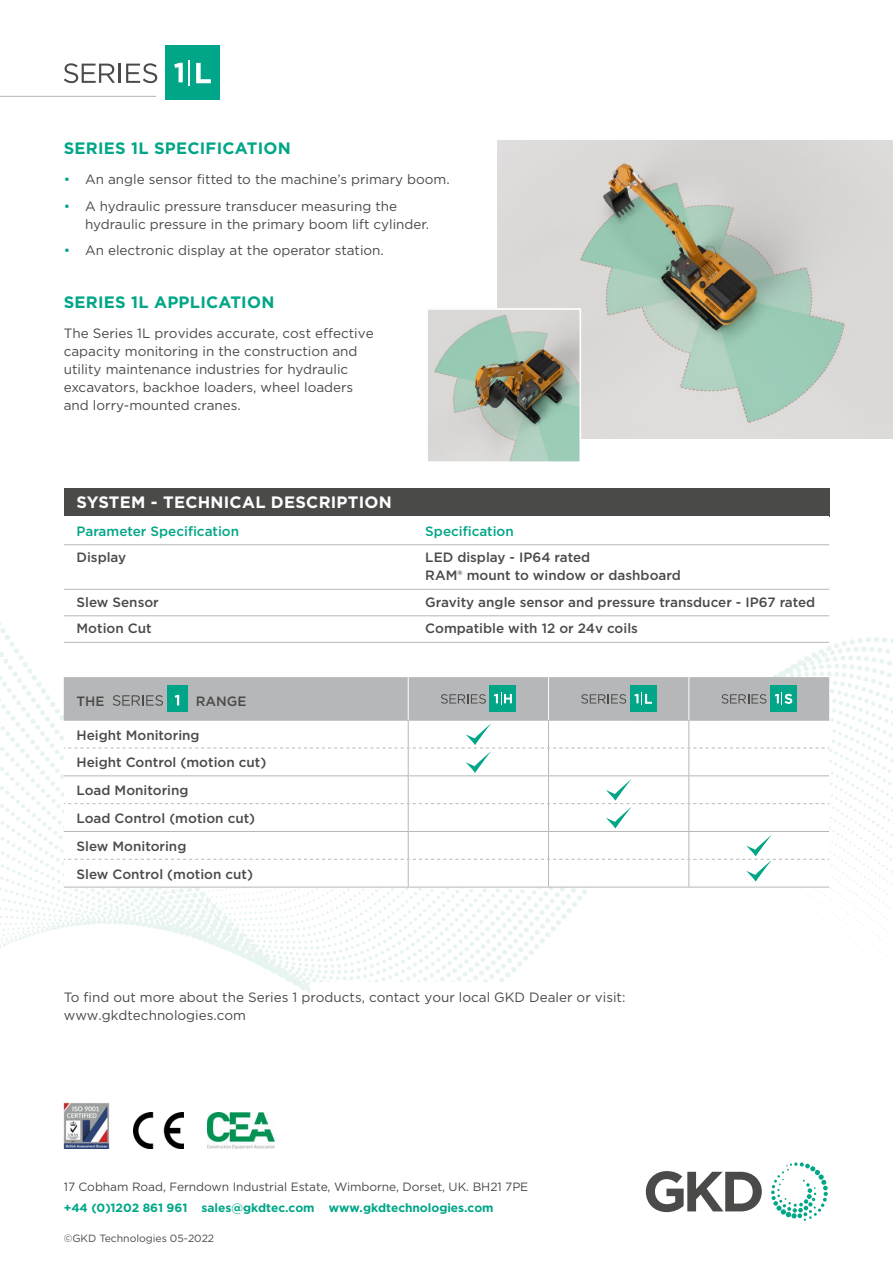
<style>
.page{position:relative;width:893px;height:1263px;background:#fff}
.page>*{position:absolute;margin:0;border:0;box-sizing:border-box;transform-origin:0 0}
.t1{font:700 16.5px "Gotham";letter-spacing:.015em;color:#fff}
.Section_Header{font:700 16.5px "Gotham";letter-spacing:.015em;color:#00a687}
.Body_Text{font:700 16.5px "Gotham";letter-spacing:.015em;color:#00a687}
.Body_Text-2{font:13.5px/18px "Gotham";color:#4a4a49}
.Table_Text{font:500 13.5px/18px "Gotham";color:#4a4a49}
.Table_Headers{font:500 13.5px "Gotham";color:#00a687}
.Table_Headers-2{font:500 13.5px "Gotham";color:#4a4a49}
.t2{font:12px/21px "Gotham";letter-spacing:-.005em;color:#4a4a49}
.t3{font:10.5px "Gotham";letter-spacing:-.005em;color:#4a4a49}
.s1{color:#00a687}
.s2{font-weight:700;color:#00a687}
</style>
<div class="page">
<svg style="left:0;top:720px;width:885px;height:274px"></svg>
<svg style="left:646px;top:1171px;width:116px;height:41px"></svg>
<svg style="left:771px;top:1162px;width:57px;height:59px"></svg>
<img style="left:208px;top:1113px;width:66px;height:36px">
<img style="left:134px;top:1113px;width:50px;height:36px">
<img style="left:64px;top:1103px;width:46px;height:46px">
<svg style="left:64px;top:63px;width:93px;height:20px"></svg>
<div style="left:165px;top:46px;width:55px;height:54px;background:#00a687"></div>
<svg style="left:174px;top:63px;width:9px;height:19px"></svg>
<hr style="left:188px;top:60px;width:2px;height:25px;background:#fff">
<svg style="left:196px;top:63px;width:15px;height:20px"></svg>
<hr style="left:0;top:96px;width:156px;height:1px;background:#b6b7b9">
<div style="left:64px;top:488px;width:765px;height:29px;background:#4a4a49"></div>
<hr style="left:64px;top:544px;width:765px;height:1px;background:#b6b7b9">
<hr style="left:64px;top:589px;width:765px;height:1px;background:#b6b7b9">
<hr style="left:64px;top:615px;width:765px;height:1px;background:#b6b7b9">
<hr style="left:64px;top:642px;width:765px;height:1px;background:#b6b7b9">
<hr style="left:64px;top:887px;width:344px;height:1px;background:#b6b7b9">
<hr style="left:408px;top:887px;width:141px;height:1px;background:#b6b7b9">
<hr style="left:549px;top:887px;width:140px;height:1px;background:#b6b7b9">
<hr style="left:689px;top:887px;width:140px;height:1px;background:#b6b7b9">
<svg style="left:64px;top:677px;width:765px;height:210px"></svg>
<div style="left:311px;top:983px;width:518px;height:105px;background:#fff"></div>
<img style="left:497px;top:140px;width:396px;height:298px">
<img style="left:429px;top:311px;width:149px;height:149px">
<div style="left:426px;top:308px;width:155px;height:155px;border:2px solid #fff"></div>
<p class="Section_Header" style="left:64px;top:137px;width:228px">SERIES 1L SPECIFICATION</p>
<p class="Body_Text-2" style="left:64px;top:170px;width:387px"><span class="s1">•</span> An angle sensor fitted to the machine’s primary boom.</p>
<p class="Body_Text-2" style="left:85px;top:197px;width:346px;text-indent:-21px"><span class="s1">•</span> A hydraulic pressure transducer measuring the hydraulic pressure in the primary boom lift cylinder.</p>
<p class="Body_Text-2" style="left:64px;top:241px;width:322px"><span class="s1">•</span> An electronic display at the operator station.</p>
<p class="Body_Text" style="left:64px;top:291px;width:212px">SERIES 1L APPLICATION</p>
<p class="Body_Text-2" style="left:64px;top:324px;width:311px">The Series 1L provides accurate, cost effective capacity monitoring in the construction and utility maintenance industries for hydraulic excavators, backhoe loaders, wheel loaders and lorry-mounted cranes.</p>
<p class="t1" style="left:77px;top:491px;width:317px">SYSTEM - TECHNICAL DESCRIPTION</p>
<p class="Table_Headers" style="left:77px;top:522px;width:164px">Parameter Specification</p>
<p class="Table_Headers" style="left:425px;top:522px;width:90px">Specification</p>
<p class="Table_Text" style="left:77px;top:548px;width:51px">Display</p>
<p class="Table_Text" style="left:425px;top:548px;width:257px">LED display - IP64 rated<br>RAM® mount to window or dashboard</p>
<p class="Table_Text" style="left:77px;top:593px;width:84px">Slew Sensor</p>
<p class="Table_Text" style="left:425px;top:593px;width:392px">Gravity angle sensor and pressure transducer - IP67 rated</p>
<p class="Table_Text" style="left:77px;top:619px;width:77px">Motion Cut</p>
<p class="Table_Text" style="left:425px;top:619px;width:214px">Compatible with 12 or 24v coils</p>
<p class="Table_Headers-2" style="left:77px;top:692px;width:30px">THE</p>
<p class="Table_Headers-2" style="left:196px;top:692px;width:52px">RANGE</p>
<p class="Table_Text" style="left:77px;top:725px;width:125px">Height Monitoring</p>
<p class="Table_Text" style="left:77px;top:753px;width:191px">Height Control (motion cut)</p>
<p class="Table_Text" style="left:77px;top:781px;width:113px">Load Monitoring</p>
<p class="Table_Text" style="left:77px;top:809px;width:180px">Load Control (motion cut)</p>
<p class="Table_Text" style="left:77px;top:837px;width:111px">Slew Monitoring</p>
<p class="Table_Text" style="left:77px;top:865px;width:178px">Slew Control (motion cut)</p>
<p class="Body_Text-2" style="left:64px;top:988px;width:563px">To find out more about the Series 1 products, contact your local GKD Dealer or visit: www.gkdtechnologies.com</p>
<p class="t2" style="left:64px;top:1176px;width:466px">17 Cobham Road, Ferndown Industrial Estate, Wimborne, Dorset, UK. BH21 7PE <span class="s2">+44 (0)1202 861 961 sales@gkdtec.com www.gkdtechnologies.com</span></p>
<p class="t3" style="left:64px;top:1231px;width:152px">©GKD Technologies 05-2022</p>
</div>
